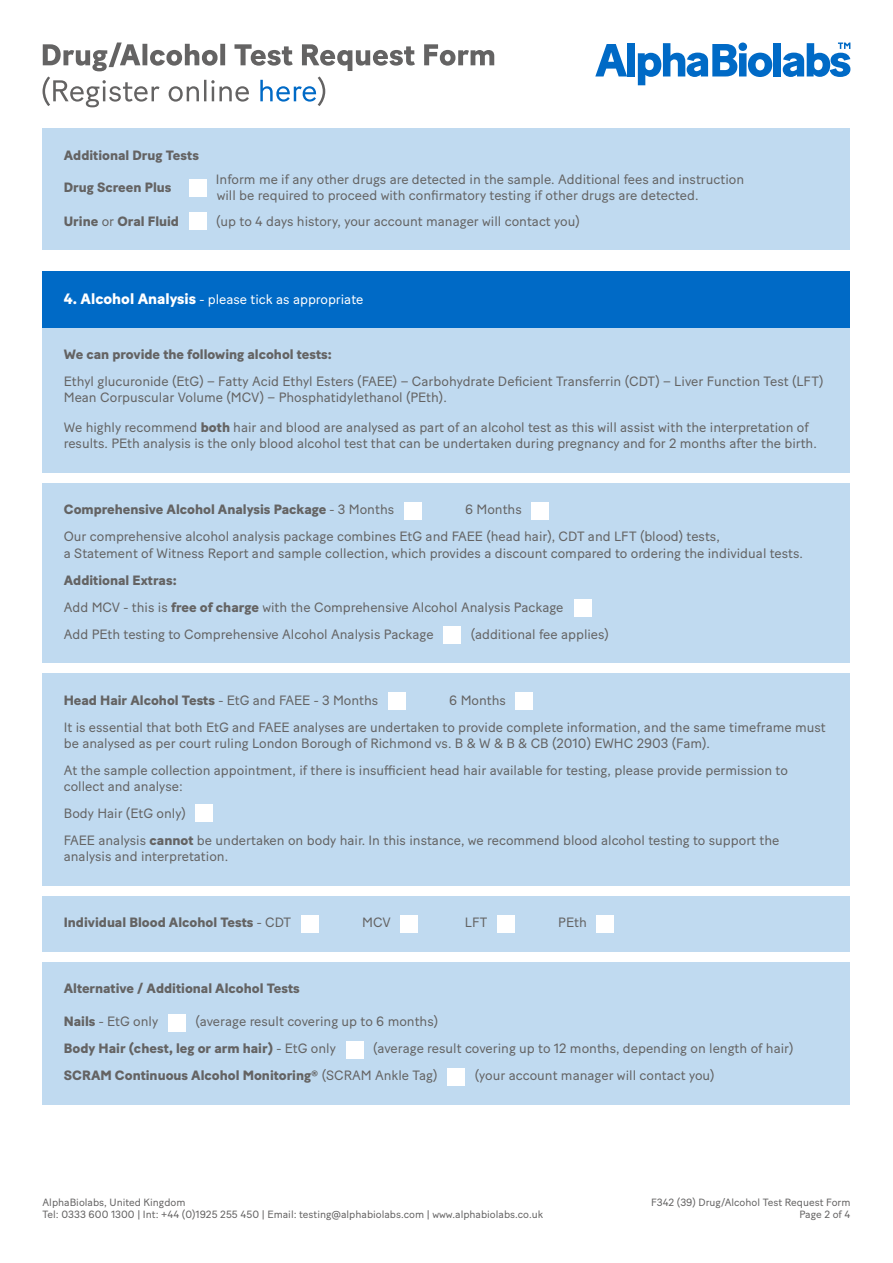
<style>
.page{position:relative;width:893px;height:1263px;background:#fff}
.page>*{position:absolute;margin:0;border:0;box-sizing:border-box;transform-origin:0 0}
.t1{font:13.5px/27px "Baton Turbo";color:#646363}
.t2{font:800 13.5px "Baton Turbo";color:#646363}
.t3{font:13.5px "Baton Turbo";color:#fff}
.t4{font:10.5px/12.6px "Baton Turbo";color:#646363}
.s1{font-weight:400}
.s2{font-weight:800;font-size:15px}
.s3{font-weight:800}
</style>
<div class="page">
<svg style="left:595px;top:44px;width:32px;height:32px"></svg>
<div style="left:627px;top:43px;width:8px;height:33px;background:#006ac6"></div>
<svg style="left:638px;top:43px;width:134px;height:42px"></svg>
<div style="left:774px;top:43px;width:7px;height:33px;background:#006ac6"></div>
<svg style="left:783px;top:43px;width:67px;height:34px"></svg>
<svg style="left:43px;top:43px;width:451px;height:64px"></svg>
<div style="left:43px;top:129px;width:807px;height:121px;background:#c0daf0"></div>
<div style="left:189px;top:179px;width:17px;height:17px;background:#fff"></div>
<div style="left:189px;top:213px;width:17px;height:17px;background:#fff"></div>
<div style="left:43px;top:271px;width:807px;height:57px;background:#006ac6"></div>
<div style="left:43px;top:328px;width:807px;height:144px;background:#c0daf0"></div>
<div style="left:43px;top:483px;width:807px;height:179px;background:#c0daf0"></div>
<div style="left:404px;top:502px;width:17px;height:17px;background:#fff"></div>
<div style="left:574px;top:599px;width:17px;height:17px;background:#fff"></div>
<div style="left:444px;top:626px;width:17px;height:17px;background:#fff"></div>
<div style="left:532px;top:502px;width:17px;height:17px;background:#fff"></div>
<div style="left:43px;top:673px;width:807px;height:212px;background:#c0daf0"></div>
<div style="left:388px;top:692px;width:17px;height:18px;background:#fff"></div>
<div style="left:196px;top:805px;width:17px;height:17px;background:#fff"></div>
<div style="left:516px;top:692px;width:17px;height:18px;background:#fff"></div>
<div style="left:43px;top:896px;width:807px;height:55px;background:#c0daf0"></div>
<div style="left:301px;top:915px;width:18px;height:17px;background:#fff"></div>
<div style="left:401px;top:915px;width:17px;height:17px;background:#fff"></div>
<div style="left:498px;top:915px;width:17px;height:17px;background:#fff"></div>
<div style="left:596px;top:915px;width:17px;height:17px;background:#fff"></div>
<div style="left:43px;top:962px;width:807px;height:142px;background:#c0daf0"></div>
<div style="left:169px;top:1014px;width:17px;height:18px;background:#fff"></div>
<div style="left:347px;top:1041px;width:17px;height:17px;background:#fff"></div>
<div style="left:448px;top:1068px;width:17px;height:17px;background:#fff"></div>
<p class="t2" style="left:64px;top:145px;width:137px">Additional Drug Tests</p>
<p class="t2" style="left:64px;top:177px;width:109px">Drug Screen Plus</p>
<p class="t1" style="left:216px;top:170px;width:530px;line-height:16.2px">Inform me if any other drugs are detected in the sample. Additional fees and instruction will be required to proceed with confirmatory testing if other drugs are detected.</p>
<p class="t2" style="left:64px;top:211px;width:117px">Urine <span class="s1">or</span> Oral Fluid</p>
<p class="t1" style="left:216px;top:206px;width:365px">(up to 4 days history, your account manager will contact you)</p>
<p class="t3" style="left:64px;top:289px;width:301px"><span class="s2">4. Alcohol Analysis</span> - please tick as appropriate</p>
<p class="t2" style="left:64px;top:344px;width:270px">We can provide the following alcohol tests:</p>
<p class="t1" style="left:64px;top:372px;width:761px;line-height:16.2px">Ethyl glucuronide (EtG) – Fatty Acid Ethyl Esters (FAEE) – Carbohydrate Deficient Transferrin (CDT) – Liver Function Test (LFT)<br>Mean Corpuscular Volume (MCV) – Phosphatidylethanol (PEth).</p>
<p class="t1" style="left:64px;top:418px;width:755px;line-height:16.2px">We highly recommend <span class="s3">both</span> hair and blood are analysed as part of an alcohol test as this will assist with the interpretation of results. PEth analysis is the only blood alcohol test that can be undertaken during pregnancy and for 2 months after the birth.</p>
<p class="t2" style="left:64px;top:499px;width:332px">Comprehensive Alcohol Analysis Package <span class="s1">- 3 Months</span></p>
<p class="t1" style="left:64px;top:495px;width:657px;text-indent:401px">6 Months<br>Our comprehensive alcohol analysis package combines EtG and FAEE (head hair), CDT and LFT (blood) tests,</p>
<p class="t1" style="left:64px;top:538px;width:741px">a Statement of Witness Report and sample collection, which provides a discount compared to ordering the individual tests.</p>
<p class="t1" style="left:64px;top:565px;width:501px"><span class="s3">Additional Extras:<br></span>Add MCV - this is <span class="s3">free of charge</span> with the Comprehensive Alcohol Analysis Package<br>Add PEth testing to Comprehensive Alcohol Analysis Package</p>
<p class="t1" style="left:471px;top:619px;width:140px">(additional fee applies)</p>
<p class="t2" style="left:64px;top:690px;width:316px">Head Hair Alcohol Tests <span class="s1">- EtG and FAEE - 3 Months</span></p>
<p class="t1" style="left:64px;top:685px;width:763px;text-indent:385px">6 Months<br>It is essential that both EtG and FAEE analyses are undertaken to provide complete information, and the same timeframe must</p>
<p class="t1" style="left:64px;top:728px;width:726px">be analysed as per court ruling London Borough of Richmond vs. B &amp; W &amp; B &amp; CB (2010) EWHC 2903 (Fam).<br>At the sample collection appointment, if there is insufficient head hair available for testing, please provide permission to</p>
<p class="t1" style="left:64px;top:771px;width:717px">collect and analyse:<br>Body Hair (EtG only)<br>FAEE analysis <span class="s3">cannot</span> be undertaken on body hair. In this instance, we recommend blood alcohol testing to support the</p>
<p class="t1" style="left:64px;top:842px;width:166px">analysis and interpretation.</p>
<p class="t2" style="left:64px;top:912px;width:229px">Individual Blood Alcohol Tests <span class="s1">- CDT</span></p>
<p class="t1" style="left:362px;top:908px;width:30px">MCV</p>
<p class="t1" style="left:465px;top:908px;width:24px">LFT</p>
<p class="t1" style="left:558px;top:908px;width:30px">PEth</p>
<p class="t2" style="left:64px;top:978px;width:238px">Alternative / Additional Alcohol Tests</p>
<p class="t1" style="left:64px;top:1007px;width:96px"><span class="s3">Nails</span> - EtG only</p>
<p class="t1" style="left:64px;top:1007px;width:376px;text-indent:132px">(average result covering up to 6 months)<br><span class="s3">Body Hair (chest, leg or arm hair)</span> - EtG only</p>
<p class="t1" style="left:64px;top:1034px;width:731px;text-indent:309px">(average result covering up to 12 months, depending on length of hair)<br><span class="s3">SCRAM Continuous Alcohol Monitoring®</span> (SCRAM Ankle Tag)</p>
<p class="t1" style="left:475px;top:1061px;width:241px">(your account manager will contact you)</p>
<p class="t4" style="left:43px;top:1195px;width:502px">AlphaBiolabs, United Kingdom<br>Tel: 0333 600 1300 | Int: +44 (0)1925 255 450 | Email: testing@alphabiolabs.com | www.alphabiolabs.co.uk</p>
<p class="t4" style="left:651px;top:1195px;width:201px;text-align:right">F342 (39) Drug/Alcohol Test Request Form<br>Page 2 of 4</p>
</div>
